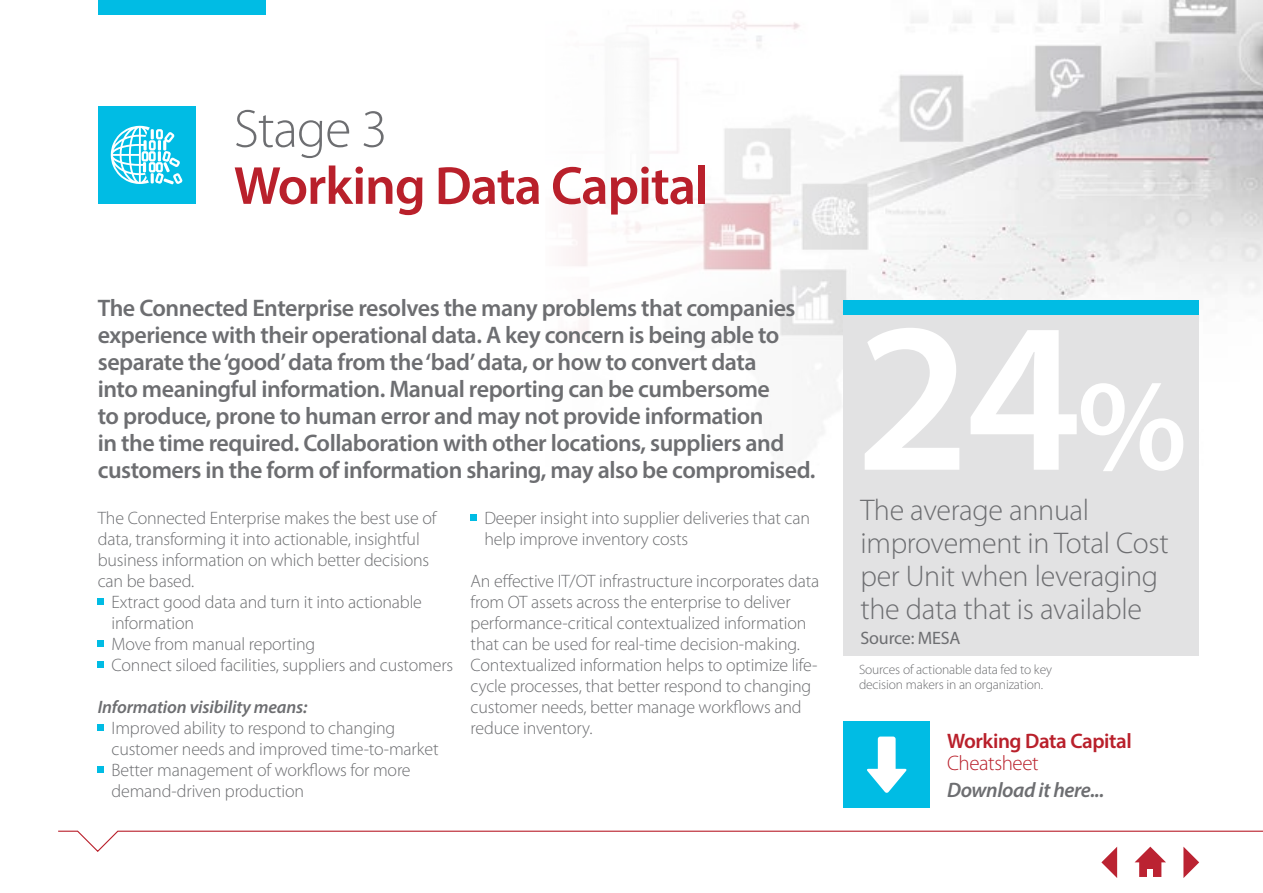
<style>
.page{position:relative;width:1263px;height:893px;background:#fff}
.page>*{position:absolute;margin:0;border:0;box-sizing:border-box;transform-origin:0 0}
.t1{font:600 214.8px "Myriad Pro";color:#fff}
.t2{font:600 130.95px "Myriad Pro";color:#fff}
.t3{font:600 54px "Myriad Pro";letter-spacing:-.02em;color:#b9202b}
.t4{font:300 54px "Myriad Pro";letter-spacing:-.02em;color:#6d6e71}
.t5{font:300 30px/33px "Myriad Pro";letter-spacing:-.01em;color:#6d6e71}
.t6{font:600 24px/27px "Myriad Pro";letter-spacing:-.02em;color:#6d6e71}
.t7{font:600 21px "Myriad Pro";letter-spacing:-.02em;color:#b9202b}
.t8{font:italic 600 21px "Myriad Pro";letter-spacing:-.02em;color:#6d6e71}
.t9{font:300 21px "Myriad Pro";letter-spacing:-.02em;color:#b9202b}
.t10{font:300 18px/21px "Myriad Pro";letter-spacing:-.01em;color:#6d6e71}
.t11{font:italic 600 18px "Myriad Pro";letter-spacing:-.01em;color:#6d6e71}
.t12{font:18px "Myriad Pro";letter-spacing:-.01em;color:#6d6e71}
.t13{font:300 13.5px/15px "Myriad Pro";letter-spacing:-.01em;color:#6d6e71}
</style>
<div class="page">
<svg style="left:58px;top:830px;width:1205px;height:48px"></svg>
<svg style="left:566px;top:0;width:697px;height:435px"></svg>
<div style="left:843px;top:300px;width:356px;height:355px;background:#e2e2e3"></div>
<div style="left:98px;top:598px;width:6px;height:7px;background:#00bce4"></div>
<div style="left:98px;top:640px;width:6px;height:7px;background:#00bce4"></div>
<div style="left:98px;top:661px;width:6px;height:7px;background:#00bce4"></div>
<div style="left:98px;top:724px;width:6px;height:7px;background:#00bce4"></div>
<div style="left:98px;top:766px;width:6px;height:7px;background:#00bce4"></div>
<div style="left:471px;top:514px;width:6px;height:7px;background:#00bce4"></div>
<div style="left:843px;top:721px;width:87px;height:87px;background:#00bce4"></div>
<svg style="left:867px;top:736px;width:40px;height:57px"></svg>
<div style="left:843px;top:300px;width:356px;height:15px;background:#00bce4"></div>
<div style="left:98px;top:0;width:168px;height:15px;background:#00bce4"></div>
<div style="left:98px;top:106px;width:97px;height:98px;background:#00bce4"></div>
<svg style="left:111px;top:126px;width:71px;height:58px"></svg>
<h3 class="t4" style="left:234px;top:96px;width:155px">Stage 3</h3>
<h3 class="t3" style="left:234px;top:151px;width:476px">Working Data Capital</h3>
<p class="t6" style="left:98px;top:293px;width:719px">The Connected Enterprise resolves the many problems that companies experience with their operational data. A key concern is being able to separate the ‘good’ data from the ‘bad’ data, or how to convert data<br>into meaningful information. Manual reporting can be cumbersome<br>to produce, prone to human error and may not provide information<br>in the time required. Collaboration with other locations, suppliers and customers in the form of information sharing, may also be compromised.</p>
<p class="t10" style="left:98px;top:507px;width:340px">The Connected Enterprise makes the best use of data, transforming it into actionable, insightful business information on which better decisions can be based.</p>
<p class="t10" style="left:112px;top:591px;width:343px">Extract good data and turn it into actionable information<br>Move from manual reporting<br>Connect siloed facilities, suppliers and customers</p>
<p class="t11" style="left:98px;top:695px;width:211px">Information visibility means:</p>
<p class="t10" style="left:112px;top:717px;width:329px">Improved ability to respond to changing customer needs and improved time-to-market Better management of workflows for more demand-driven production</p>
<p class="t10" style="left:484px;top:507px;width:327px">Deeper insight into supplier deliveries that can help improve inventory costs</p>
<p class="t10" style="left:471px;top:570px;width:350px">An effective IT/OT infrastructure incorporates data from OT assets across the enterprise to deliver performance-critical contextualized information that can be used for real-time decision-making.<br>Contextualized information helps to optimize life&shy;cycle processes, that better respond to changing customer needs, better manage workflows and reduce inventory.</p>
<h1 class="t1" style="left:855px;top:261px;width:227px">24</h1>
<h3 class="t5" style="left:860px;top:493px;width:230px">The average annual</h3>
<h2 class="t2" style="left:1077px;top:342px;width:112px">%</h2>
<h3 class="t5" style="left:860px;top:526px;width:310px">improvement in Total Cost per Unit when leveraging the data that is available</h3>
<p class="t12" style="left:860px;top:627px;width:102px">Source: MESA</p>
<p class="t13" style="left:859px;top:662px;width:195px">Sources of actionable data fed to key decision makers in an organization.</p>
<p class="t7" style="left:947px;top:727px;width:186px">Working Data Capital</p>
<p class="t9" style="left:947px;top:751px;width:93px">Cheatsheet</p>
<p class="t8" style="left:947px;top:777px;width:159px">Download it here...</p>
</div>
